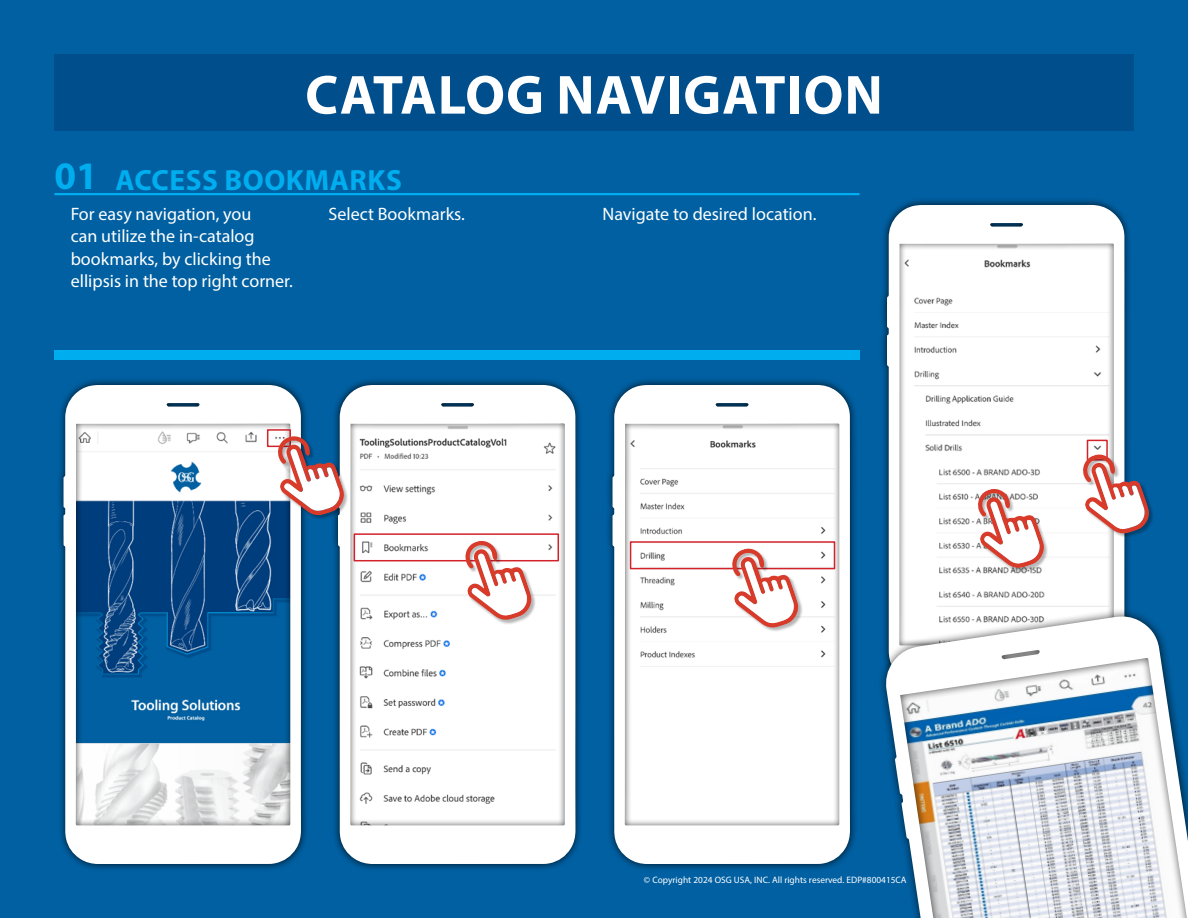
<style>
.page{position:relative;width:1188px;height:918px;background:#0060a2}
.page>*{position:absolute;margin:0;border:0;box-sizing:border-box;transform-origin:0 0}
.t1{font:700 55.5px "Myriad Pro";letter-spacing:.02em;color:#fff}
.t2{font:700 29.25px "Myriad Pro";letter-spacing:.02em;color:#00aeef}
.t3{font:18px/22.5px "Myriad Pro";color:#fff}
.t4{font:9.3px "Myriad Pro";color:#fff}
.s1{font-size:39px}
</style>
<div class="page">
<div style="left:54px;top:54px;width:1080px;height:77px;background:#004e8c"></div>
<hr style="left:54px;top:193px;width:806px;height:2px;background:#00aeef">
<div style="left:54px;top:350px;width:806px;height:10px;background:#00aeef"></div>
<div style="left:56px;top:378px;width:252px;height:494px;background:#000;opacity:.75"></div>
<svg style="left:64px;top:385px;width:237px;height:479px"></svg>
<div style="left:330px;top:378px;width:253px;height:494px;background:#000;opacity:.75"></div>
<svg style="left:338px;top:385px;width:238px;height:479px;background:#f3f4f5"></svg>
<div style="left:605px;top:378px;width:252px;height:494px;background:#000;opacity:.75"></div>
<svg style="left:613px;top:385px;width:237px;height:479px;background:#f6f7f8"></svg>
<div style="left:879px;top:198px;width:253px;height:494px;background:#000;opacity:.75"></div>
<svg style="left:887px;top:205px;width:238px;height:403px;background:#f2f3f4"></svg>
<div style="left:267px;top:429px;width:24px;height:18px;border:2px solid #d2232a"></div>
<div style="left:354px;top:533px;width:205px;height:28px;border:2px solid #d2232a"></div>
<div style="left:630px;top:541px;width:205px;height:28px;border:2px solid #d2232a"></div>
<div style="left:1087px;top:440px;width:21px;height:21px;border:2px solid #d2232a"></div>
<div style="left:278px;top:436px;width:71px;height:84px;background:#000;opacity:.29"></div>
<svg style="left:277px;top:435px;width:69px;height:81px;background:#b09eaa"></svg>
<div style="left:465px;top:541px;width:71px;height:84px;background:#000;opacity:.29"></div>
<svg style="left:464px;top:540px;width:69px;height:80px;background:#efc7c3"></svg>
<div style="left:732px;top:549px;width:71px;height:83px;background:#000;opacity:.29"></div>
<svg style="left:731px;top:547px;width:69px;height:81px;background:#efc7c4"></svg>
<div style="left:1083px;top:455px;width:71px;height:83px;background:#000;opacity:.29"></div>
<svg style="left:1082px;top:453px;width:69px;height:81px;background:#bca8b1"></svg>
<div style="left:978px;top:489px;width:71px;height:84px;background:#000;opacity:.29"></div>
<svg style="left:977px;top:488px;width:69px;height:80px;background:#eac4c1"></svg>
<div style="left:877px;top:608px;width:311px;height:310px;background:#000;opacity:.75"></div>
<svg style="left:885px;top:616px;width:303px;height:302px;background:#c2d0dc"></svg>
<h1 class="t1" style="left:305px;top:59px;width:579px">CATALOG NAVIGATION</h1>
<h2 class="t2" style="left:55px;top:161px;width:349px"><span class="s1">01</span> ACCESS BOOKMARKS</h2>
<p class="t3" style="left:71px;top:202px;width:224px">For easy navigation, you<br>can utilize the in-catalog bookmarks, by clicking the ellipsis in the top right corner.</p>
<p class="t3" style="left:329px;top:202px;width:138px">Select Bookmarks.</p>
<p class="t3" style="left:603px;top:202px;width:215px">Navigate to desired location.</p>
<p class="t4" style="left:644px;top:874px;width:264px">© Copyright 2024 OSG USA, INC. All rights reserved. EDP#800415CA</p>
</div>
